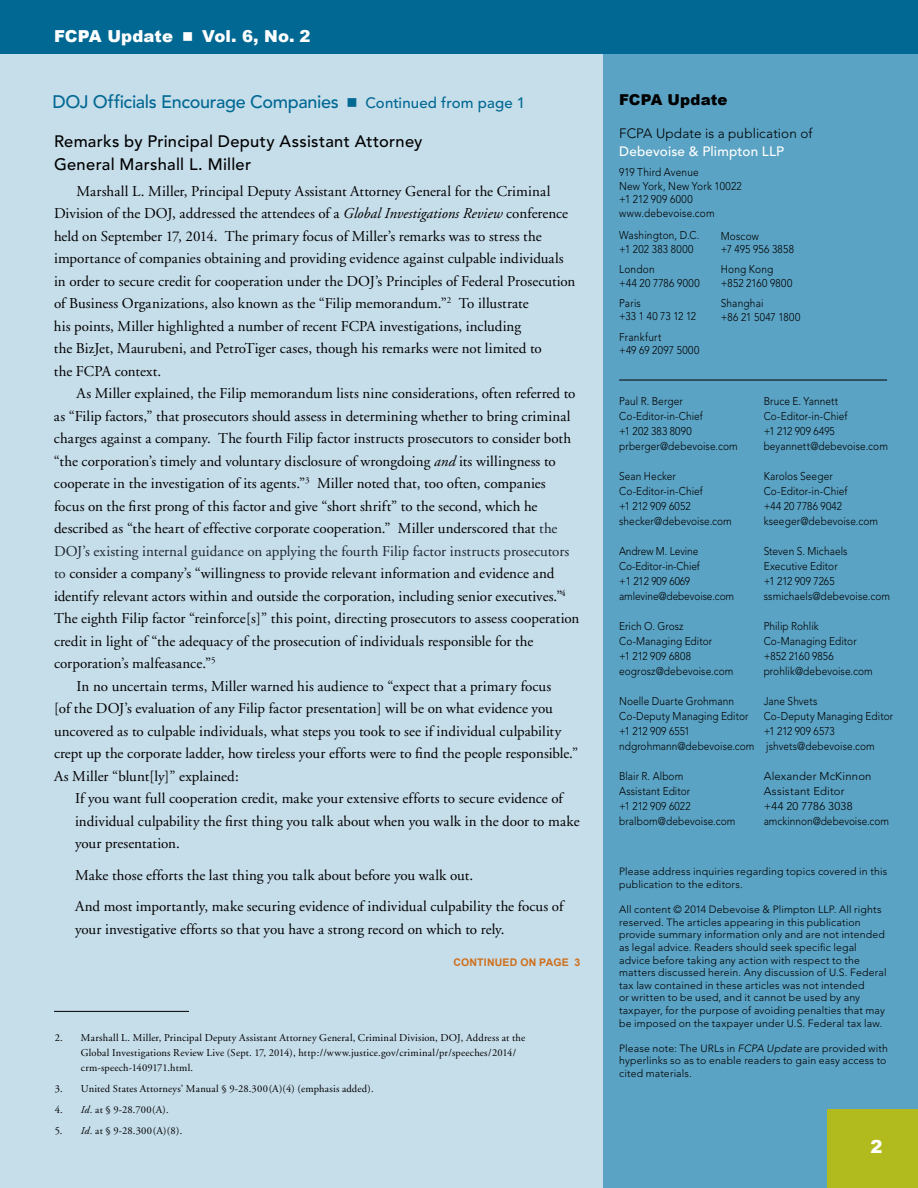
<style>
.page{position:relative;width:918px;height:1188px;background:#c6ddea}
.page>*{position:absolute;margin:0;border:0;box-sizing:border-box;transform-origin:0 0}
.t1{font:500 18px "Avenir LT Std";letter-spacing:-.015em;color:#006892}
.t2{font:900 18px "Arial";color:#fff}
.t3{font:500 16.5px/22.5px "Avenir LT Std";letter-spacing:.015em;color:#000}
.t4{font:900 16.5px "Arial";letter-spacing:.005em;color:#fff}
.t5{font:15px/22.5px "Adobe Garamond";letter-spacing:.005em;color:#000}
.t6{font:15px "Adobe Garamond";letter-spacing:.005em;color:#1e2830}
.t7{font:900 15px "Arial";letter-spacing:.01em;color:#000}
.t8{font:300 13.5px "Avenir LT Std";letter-spacing:.01em;color:#000}
.t9{font:500 13.5px "Avenir LT Std";letter-spacing:.015em;color:#fff}
.t10{font:300 11.25px/15px "Avenir LT Std";letter-spacing:.01em;color:#000;scale:.9 1}
.t11{font:300 11.25px/15px "Avenir LT Std";letter-spacing:.01em;color:#000}
.t12{font:300 11.25px/15px "Avenir LT Std";letter-spacing:-.01em;color:#000;scale:.9 1}
.t13{font:300 10.5px/12.6px "Avenir LT Std";letter-spacing:.015em;color:#000}
.t14{font:10.5px/15px "Adobe Garamond";letter-spacing:.02em;color:#000}
.t15{font:700 10.5px "Arial";letter-spacing:.02em;color:#d06f1a}
.s1{font-size:15px}
.s2{font-style:italic}
.s3{color:#1e2830}
</style>
<div class="page">
<div style="left:603px;top:0;width:315px;height:1188px;background:#5ba3c4"></div>
<div style="left:0;top:0;width:918px;height:54px;background:#006892"></div>
<div style="left:828px;top:1109px;width:90px;height:79px;background:#b2bb1e"></div>
<hr style="left:619px;top:380px;width:268px;height:1px;background:#000">
<hr style="left:54px;top:1011px;width:135px;height:1px;background:#000">
<p class="t4" style="left:54px;top:24px;width:258px">FCPA Update ■ Vol. 6, No. 2</p>
<p class="t1" style="left:52px;top:91px;width:474px">DOJ Officials Encourage Companies ■ <span class="s1">Continued from page 1</span></p>
<p class="t3" style="left:54px;top:131px;width:370px">Remarks by Principal Deputy Assistant Attorney<br>General Marshall L. Miller</p>
<p class="t5" style="left:54px;top:180px;width:523px;text-indent:23px">Marshall L. Miller, Principal Deputy Assistant Attorney General for the Criminal Division of the DOJ, addressed the attendees of a <span class="s2">Global Investigations Review</span> conference held on September 17, 2014. The primary focus of Miller’s remarks was to stress the importance of companies obtaining and providing evidence against culpable individuals in order to secure credit for cooperation under the DOJ’s Principles of Federal Prosecution of Business Organizations, also known as the “Filip memorandum.”<sup>2</sup> To illustrate<br>his points, Miller highlighted a number of recent FCPA investigations, including<br>the BizJet, Maurubeni, and PetroTiger cases, though his remarks were not limited to<br>the FCPA context.</p>
<p class="t5" style="left:76px;top:383px;width:501px">As Miller explained, the Filip memorandum lists nine considerations, often referred to</p>
<p class="t5" style="left:54px;top:405px;width:518px">as “Filip factors,” that prosecutors should assess in determining whether to bring criminal</p>
<p class="t5" style="left:54px;top:428px;width:519px">charges against a company. The fourth Filip factor instructs prosecutors to consider both</p>
<p class="t5" style="left:54px;top:450px;width:503px">“the corporation’s timely and voluntary disclosure of wrongdoing <span class="s2">and</span> its willingness to</p>
<p class="t5" style="left:54px;top:473px;width:493px">cooperate in the investigation of its agents.”<sup>3</sup> Miller noted that, too often, companies</p>
<p class="t5" style="left:54px;top:495px;width:485px">focus on the first prong of this factor and give “short shrift” to the second, which he</p>
<p class="t5" style="left:54px;top:518px;width:505px">described as “the heart of effective corporate cooperation.” Miller underscored that <span class="s3">the</span></p>
<p class="t6" style="left:54px;top:543px;width:517px">DOJ’s existing internal guidance on applying the fourth Filip factor instructs prosecutors</p>
<p class="t5" style="left:54px;top:563px;width:502px"><span class="s3">to</span> consider a company’s “willingness to provide relevant information and evidence and</p>
<p class="t5" style="left:54px;top:585px;width:513px">identify relevant actors within and outside the corporation, including senior executives.”<sup>4</sup></p>
<p class="t5" style="left:54px;top:608px;width:527px">The eighth Filip factor “reinforce[s]” this point, directing prosecutors to assess cooperation</p>
<p class="t5" style="left:54px;top:630px;width:481px">credit in light of “the adequacy of the prosecution of individuals responsible for the</p>
<p class="t5" style="left:54px;top:653px;width:163px">corporation’s malfeasance.”<sup>5</sup></p>
<p class="t5" style="left:76px;top:675px;width:476px">In no uncertain terms, Miller warned his audience to “expect that a primary focus</p>
<p class="t5" style="left:54px;top:698px;width:500px">[of the DOJ’s evaluation of any Filip factor presentation] will be on what evidence you</p>
<p class="t5" style="left:54px;top:720px;width:509px">uncovered as to culpable individuals, what steps you took to see if individual culpability</p>
<p class="t5" style="left:54px;top:743px;width:526px">crept up the corporate ladder, how tireless your efforts were to find the people responsible.”</p>
<p class="t5" style="left:54px;top:765px;width:187px">As Miller “blunt[ly]” explained:</p>
<p class="t5" style="left:75px;top:788px;width:489px">If you want full cooperation credit, make your extensive efforts to secure evidence of</p>
<p class="t5" style="left:75px;top:810px;width:506px">individual culpability the first thing you talk about when you walk in the door to make</p>
<p class="t5" style="left:75px;top:833px;width:106px">your presentation.</p>
<p class="t5" style="left:75px;top:860px;width:490px;line-height:31.5px">Make those efforts the last thing you talk about before you walk out.<br>And most importantly, make securing evidence of individual culpability the focus of</p>
<p class="t5" style="left:75px;top:918px;width:431px">your investigative efforts so that you have a strong record on which to rely.</p>
<p class="t15" style="left:453px;top:955px;width:129px">CONTINUED ON PAGE 3</p>
<p class="t14" style="left:81px;top:1030px;width:446px;text-indent:-26px">2. Marshall L. Miller, Principal Deputy Assistant Attorney General, Criminal Division, DOJ, Address at the<br>Global Investigations Review Live (Sept. 17, 2014), http://www.justice.gov/criminal/pr/speeches/2014/ crm-speech-1409171.html.</p>
<p class="t14" style="left:55px;top:1081px;width:320px">3. United States Attorneys’ Manual § 9-28.300(A)(4) (emphasis added).</p>
<p class="t14" style="left:55px;top:1102px;width:116px">4. <span class="s2">Id.</span> at § 9-28.700(A).</p>
<p class="t14" style="left:55px;top:1123px;width:129px">5. <span class="s2">Id.</span> at § 9-28.300(A)(8).</p>
<p class="t7" style="left:619px;top:89px;width:110px">FCPA Update</p>
<p class="t8" style="left:619px;top:126px;width:195px">FCPA Update is a publication of</p>
<p class="t9" style="left:619px;top:144px;width:167px">Debevoise &amp; Plimpton LLP</p>
<p class="t10" style="left:619px;top:166px;width:138px;line-height:13.5px">919 Third Avenue<br>New York, New York 10022 +1 212 909 6000 www.debevoise.com</p>
<p class="t10" style="left:619px;top:229px;width:91px;line-height:13.5px">Washington, D.C. +1 202 383 8000</p>
<p class="t10" style="left:619px;top:263px;width:91px;line-height:13.5px">London<br>+44 20 7786 9000</p>
<p class="t10" style="left:619px;top:296px;width:87px;line-height:13.5px">Paris<br>+33 1 40 73 12 12</p>
<p class="t10" style="left:619px;top:330px;width:91px;line-height:13.5px">Frankfurt<br>+49 69 2097 5000</p>
<p class="t10" style="left:721px;top:229px;width:83px;line-height:13.5px">Moscow<br>+7 495 956 3858</p>
<p class="t10" style="left:721px;top:263px;width:81px;line-height:13.5px">Hong Kong +852 2160 9800</p>
<p class="t10" style="left:721px;top:297px;width:90px;line-height:13.5px">Shanghai<br>+86 21 5047 1800</p>
<p class="t10" style="left:619px;top:394px;width:133px">Paul R. Berger<br>Co-Editor-in-Chief<br>+1 202 383 8090 prberger@debevoise.com</p>
<p class="t10" style="left:619px;top:469px;width:127px">Sean Hecker<br>Co-Editor-in-Chief<br>+1 212 909 6052 shecker@debevoise.com</p>
<p class="t12" style="left:619px;top:544px;width:129px">Andrew M. Levine<br>Co-Editor-in-Chief<br>+1 212 909 6069 amlevine@debevoise.com</p>
<p class="t10" style="left:619px;top:619px;width:129px">Erich O. Grosz<br>Co-Managing Editor<br>+1 212 909 6808 eogrosz@debevoise.com</p>
<p class="t10" style="left:619px;top:694px;width:152px">Noelle Duarte Grohmann<br>Co-Deputy Managing Editor +1 212 909 6551 ndgrohmann@debevoise.com</p>
<p class="t10" style="left:619px;top:769px;width:131px">Blair R. Albom<br>Assistant Editor<br>+1 212 909 6022 bralbom@debevoise.com</p>
<p class="t10" style="left:764px;top:394px;width:140px">Bruce E. Yannett<br>Co-Editor-in-Chief<br>+1 212 909 6495 beyannett@debevoise.com</p>
<p class="t10" style="left:764px;top:468px;width:129px">Karolos Seeger<br>Co-Editor-in-Chief<br>+44 20 7786 9042 kseeger@debevoise.com</p>
<p class="t10" style="left:764px;top:543px;width:142px">Steven S. Michaels<br>Executive Editor<br>+1 212 909 7265 ssmichaels@debevoise.com</p>
<p class="t10" style="left:764px;top:618px;width:123px">Philip Rohlik<br>Co-Managing Editor +852 2160 9856 prohlik@debevoise.com</p>
<p class="t10" style="left:764px;top:693px;width:145px">Jane Shvets<br>Co-Deputy Managing Editor +1 212 909 6573 jshvets@debevoise.com</p>
<p class="t11" style="left:764px;top:769px;width:127px">Alexander McKinnon<br>Assistant Editor<br>+44 20 7786 3038 amckinnon@debevoise.com</p>
<p class="t13" style="left:619px;top:866px;width:270px">Please address inquiries regarding topics covered in this publication to the editors.</p>
<p class="t13" style="left:619px;top:903px;width:269px">All content © 2014 Debevoise &amp; Plimpton LLP. All rights reserved. The articles appearing in this publication provide summary information only and are not intended as legal advice. Readers should seek specific legal advice before taking any action with respect to the matters discussed herein. Any discussion of U.S. Federal tax law contained in these articles was not intended<br>or written to be used, and it cannot be used by any taxpayer, for the purpose of avoiding penalties that may be imposed on the taxpayer under U.S. Federal tax law.</p>
<p class="t13" style="left:619px;top:1042px;width:270px">Please note: The URLs in <span class="s2">FCPA Update</span> are provided with hyperlinks so as to enable readers to gain easy access to cited materials.</p>
<p class="t2" style="left:871px;top:1134px;width:14px">2</p>
</div>
